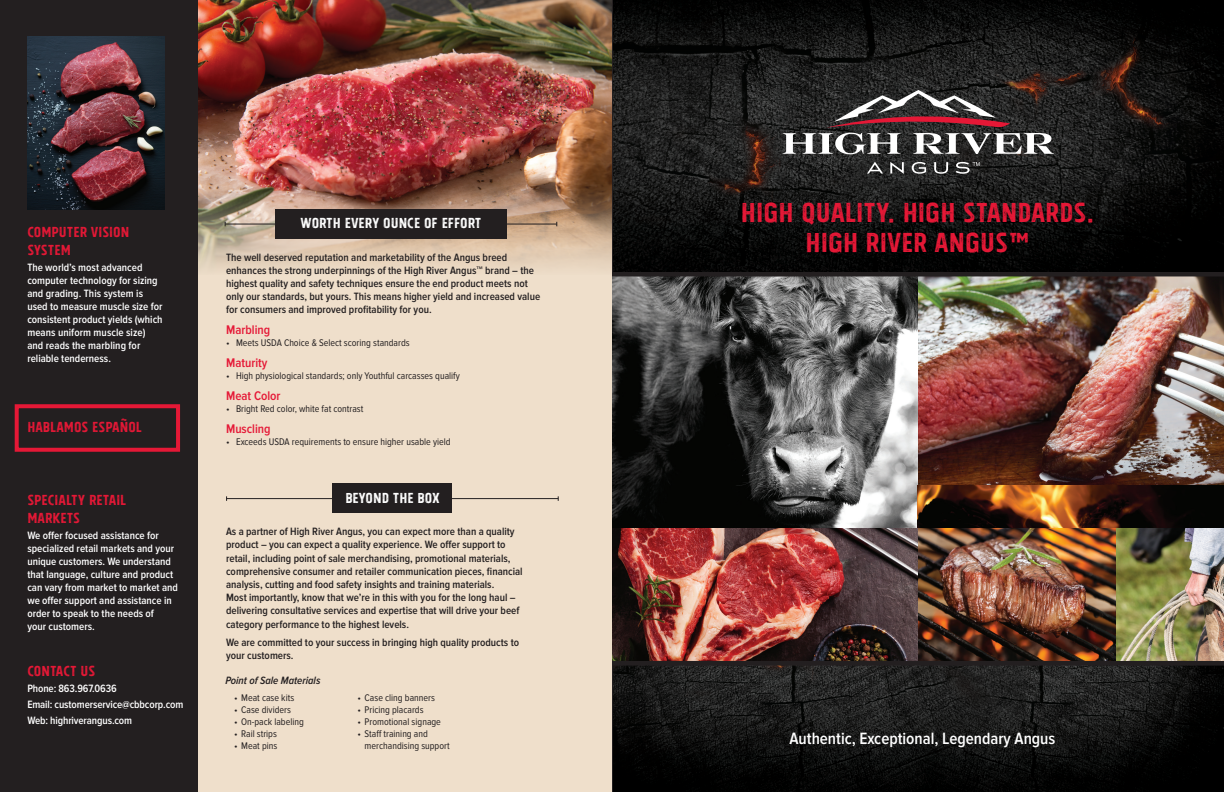
<style>
.page{position:relative;width:1224px;height:792px;background:#fff}
.page>*{position:absolute;margin:0;border:0;box-sizing:border-box;transform-origin:0 0}
.t1{font:34px/30px "Tolyer X Vintage No.1";color:#e51836;text-align:center}
.t2{font:18px/18px "Tolyer X Vintage No.1";color:#e51836}
.t3{font:18px "Tolyer X Vintage No.1";color:#fff}
.t4{font:600 17px "Proxima Nova Cond";color:#fff}
.t5{font:600 13px "Proxima Nova Cond";color:#e51836}
.t6{font:600 11px/13.2px "Proxima Nova Cond";color:#231f20}
.t7{font:600 11px/13px "Proxima Nova Cond";color:#fff}
.t8{font:italic 600 11px "Proxima Nova Cond";color:#231f20}
.t9{font:10px/12px "Proxima Nova Cond";color:#231f20}
</style>
<div class="page">
<div style="left:64px;top:0;width:620px;height:792px;background:#efdfcb"></div>
<img style="left:198px;top:0;width:414px;height:269px">
<img style="left:918px;top:528px;width:306px;height:133px">
<img style="left:612px;top:276px;width:612px;height:252px">
<svg style="left:612px;top:0;width:612px;height:272px;background:#131212"></svg>
<img style="left:612px;top:524px;width:306px;height:137px">
<svg style="left:612px;top:666px;width:612px;height:126px;background:#131313"></svg>
<hr style="left:227px;top:498px;width:331px;height:1px;background:#231f20">
<div style="left:333px;top:484px;width:119px;height:29px;background:#231f20"></div>
<div style="left:0;top:0;width:198px;height:792px;background:#231f20"></div>
<hr style="left:225px;top:224px;width:332px;height:1px;background:#231f20">
<div style="left:275px;top:209px;width:232px;height:30px;background:#231f20"></div>
<div style="left:15px;top:404px;width:165px;height:48px;border:4px solid #e51836"></div>
<div style="left:612px;top:661px;width:612px;height:5px;background:#231f20"></div>
<svg style="left:783px;top:90px;width:271px;height:64px;background:#574e4f"></svg>
<svg style="left:867px;top:162px;width:16px;height:12px"></svg>
<svg style="left:890px;top:162px;width:14px;height:12px"></svg>
<svg style="left:912px;top:162px;width:14px;height:12px"></svg>
<svg style="left:934px;top:162px;width:14px;height:12px"></svg>
<svg style="left:956px;top:162px;width:24px;height:12px"></svg>
<img style="left:27px;top:36px;width:138px;height:173px">
<hr style="left:612px;top:272px;width:612px;height:4px;background:#231f20">
<p class="t2" style="left:27px;top:222px;width:103px">Computer Vision<br>System</p>
<p class="t7" style="left:27px;top:262px;width:137px">The world’s most advanced computer technology for sizing and grading. This system is used to measure muscle size for consistent product yields (which means uniform muscle size) and reads the marbling for reliable tenderness.</p>
<p class="t2" style="left:27px;top:417px;width:116px">Hablamos ESPAÑOL</p>
<p class="t3" style="left:301px;top:213px;width:182px">WORTH EVERY OUNCE OF EFFORT</p>
<p class="t6" style="left:226px;top:251px;width:316px">The well deserved reputation and marketability of the Angus breed enhances the strong underpinnings of the High River Angus<sup>™</sup> brand – the highest quality and safety techniques ensure the end product meets not only our standards, but yours. This means higher yield and increased value for consumers and improved profitability for you.</p>
<p class="t5" style="left:226px;top:323px;width:46px">Marbling</p>
<p class="t9" style="left:226px;top:337px;width:185px">• Meets USDA Choice &amp; Select scoring standards</p>
<p class="t5" style="left:226px;top:355px;width:43px">Maturity</p>
<p class="t9" style="left:226px;top:370px;width:235px">• High physiological standards; only Youthful carcasses qualify</p>
<p class="t5" style="left:226px;top:388px;width:56px">Meat Color</p>
<p class="t9" style="left:226px;top:403px;width:139px">• Bright Red color, white fat contrast</p>
<p class="t5" style="left:226px;top:421px;width:46px">Muscling</p>
<p class="t9" style="left:226px;top:435px;width:226px">• Exceeds USDA requirements to ensure higher usable yield</p>
<p class="t2" style="left:27px;top:490px;width:100px">SPECIALTY RETAIL</p>
<p class="t3" style="left:345px;top:488px;width:96px">BEYOND THE BOX</p>
<p class="t2" style="left:27px;top:508px;width:54px">MARKETS</p>
<p class="t7" style="left:27px;top:529px;width:152px">We offer focused assistance for specialized retail markets and your unique customers. We understand that language, culture and product can vary from market to market and we offer support and assistance in order to speak to the needs of<br>your customers.</p>
<p class="t2" style="left:27px;top:661px;width:70px">CONTACT US</p>
<p class="t7" style="left:27px;top:682px;width:91px">Phone: 863.967.0636</p>
<p class="t7" style="left:27px;top:698px;width:157px">Email: customerservice@cbbcorp.com</p>
<p class="t7" style="left:27px;top:714px;width:106px">Web: highriverangus.com</p>
<p class="t6" style="left:226px;top:525px;width:298px">As a partner of High River Angus, you can expect more than a quality product – you can expect a quality experience. We offer support to retail, including point of sale merchandising, promotional materials, comprehensive consumer and retailer communication pieces, financial analysis, cutting and food safety insights and training materials.</p>
<p class="t6" style="left:226px;top:591px;width:295px">Most importantly, know that we’re in this with you for the long haul – delivering consultative services and expertise that will drive your beef category performance to the highest levels.</p>
<p class="t6" style="left:226px;top:636px;width:295px">We are committed to your success in bringing high quality products to your customers.</p>
<p class="t8" style="left:225px;top:674px;width:97px">Point of Sale Materials</p>
<p class="t9" style="left:234px;top:692px;width:61px">• Meat case kits</p>
<p class="t9" style="left:234px;top:704px;width:58px">• Case dividers</p>
<p class="t9" style="left:234px;top:716px;width:71px">• On-pack labeling</p>
<p class="t9" style="left:234px;top:728px;width:44px">• Rail strips</p>
<p class="t9" style="left:234px;top:740px;width:45px">• Meat pins</p>
<p class="t9" style="left:358px;top:692px;width:79px">• Case cling banners</p>
<p class="t9" style="left:358px;top:704px;width:67px">• Pricing placards</p>
<p class="t9" style="left:358px;top:716px;width:85px">• Promotional signage</p>
<p class="t9" style="left:365px;top:728px;width:87px;text-indent:-7px">• Staff training and merchandising support</p>
<p class="t1" style="left:741px;top:196px;width:355px">HIGH QUALITY. HIGH STANDARDS.<br>HIGH RIVER ANGUS™</p>
<p class="t4" style="left:790px;top:729px;width:267px">Authentic, Exceptional, Legendary Angus</p>
</div>
